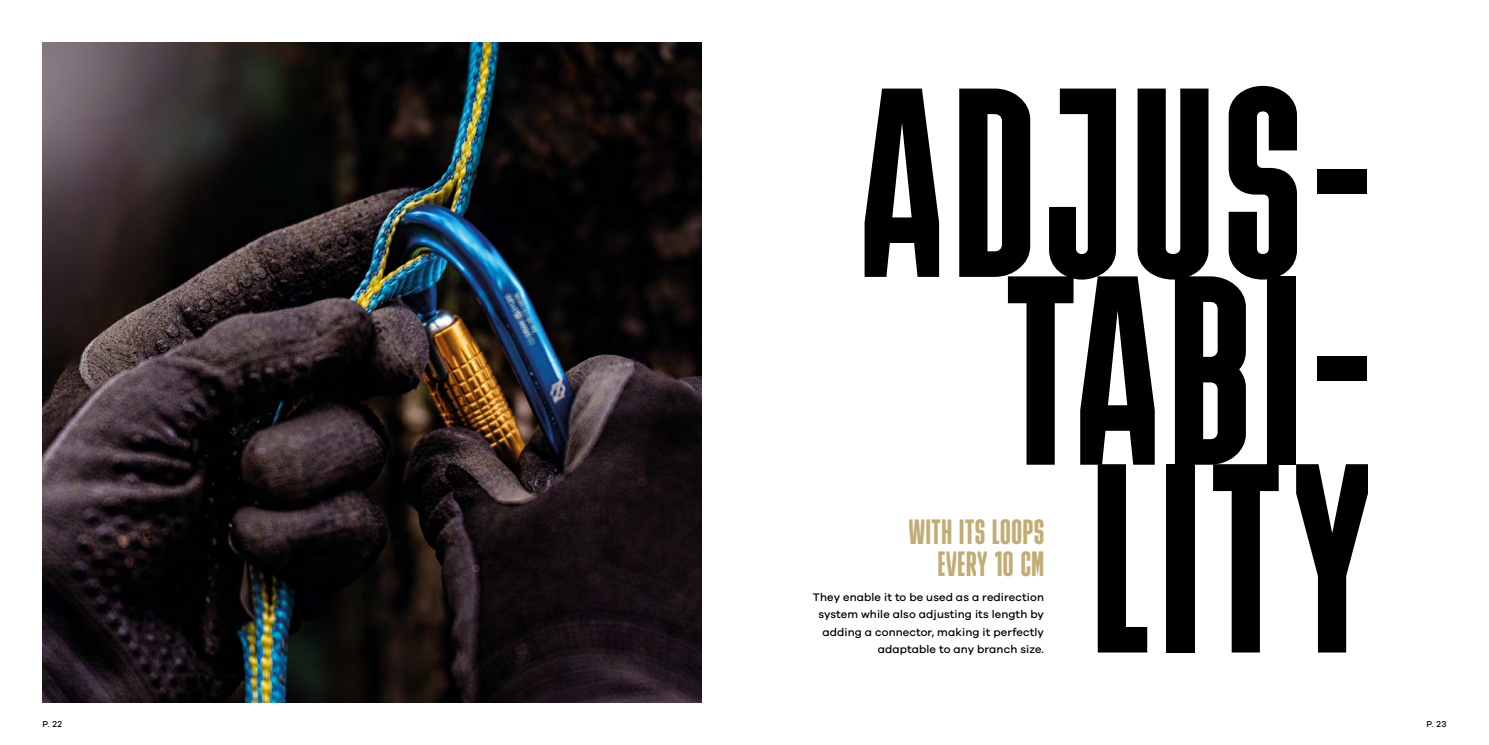
<style>
.page{position:relative;width:1489px;height:745px;background:#fff}
.page>*{position:absolute;margin:0;border:0;box-sizing:border-box;transform-origin:0 0}
.t1{font:268.75px "Bulevar";letter-spacing:.04em;color:#000}
.t2{font:35px/32.1px "Bulevar";letter-spacing:.02em;color:#c1ad76;text-align:right}
.t3{font:500 11.25px/17.5px "Galano Grotesque";letter-spacing:.01em;color:#000;text-align:right}
.t4{font:500 8.75px "Galano Grotesque";color:#000}
</style>
<div class="page">
<img style="left:43px;top:43px;width:659px;height:659px">
<h1 class="t1" style="left:860px;top:33px;width:513px">ADJUS-</h1>
<h1 class="t1" style="left:1005px;top:221px;width:368px">TABI-</h1>
<h1 class="t1" style="left:1092px;top:408px;width:281px">LITY</h1>
<h2 class="t2" style="left:908px;top:515px;width:137px">WITH ITS LOOPS<br>EVERY 10 CM</h2>
<p class="t3" style="left:813px;top:587px;width:232px">They enable it to be used as a redirection system while also adjusting its length by adding a connector, making it perfectly adaptable to any branch size.</p>
<p class="t4" style="left:43px;top:718px;width:21px">P. 22</p>
<p class="t4" style="left:1426px;top:718px;width:21px">P. 23</p>
</div>
